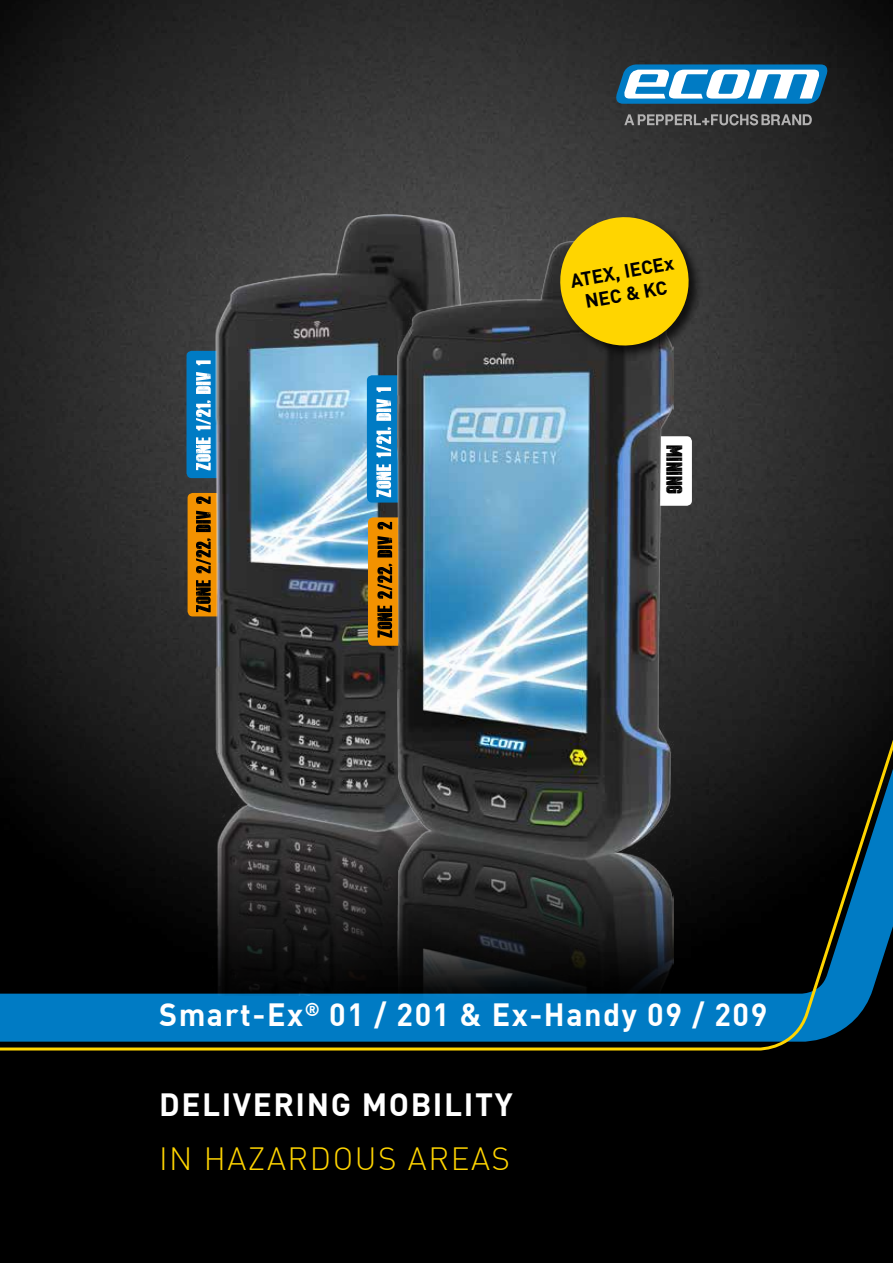
<style>
.page{position:relative;width:893px;height:1263px;background:#fff}
.page>*{position:absolute;margin:0;border:0;box-sizing:border-box;transform-origin:0 0}
.t1{font:700 31.5px "DIN Offc";letter-spacing:.05em;color:#fff}
.t2{font:300 31.5px "DIN Offc";letter-spacing:.05em;color:#ffd500}
.t3{font:21px "Headlined";color:#000}
.t4{font:700 18.9px/22.8px "DIN Offc";color:#000;text-align:center}
</style>
<div class="page">
<img style="left:0;top:0;width:893px;height:1263px">
<svg style="left:616px;top:64px;width:211px;height:40px"></svg>
<svg style="left:624px;top:114px;width:188px;height:11px;background:#6a6969"></svg>
<svg style="left:0;top:592px;width:893px;height:458px;background:#102934"></svg>
<img style="left:144px;top:201px;width:380px;height:794px">
<div style="left:367px;top:375px;width:40px;height:128px;background:#007bc4;border-radius:5px"></div>
<div style="left:368px;top:517px;width:40px;height:129px;background:#f39200;border-radius:5px"></div>
<div style="left:652px;top:436px;width:40px;height:70px;background:#fff;border-radius:5px"></div>
<svg style="left:196px;top:496px;width:15px;height:116px;background:#704300"></svg>
<svg style="left:196px;top:360px;width:15px;height:110px"></svg>
<svg style="left:377px;top:522px;width:15px;height:116px"></svg>
<svg style="left:376px;top:387px;width:15px;height:110px"></svg>
<img style="left:398px;top:240px;width:276px;height:787px">
<div style="left:558px;top:215px;width:145px;height:145px;background:#000;opacity:.75"></div>
<svg style="left:555px;top:212px;width:139px;height:139px;background:#ba9e10"></svg>
<p class="t4" style="left:569px;top:269px;width:106px;rotate:-10deg">ATEX, IECEx<br>NEC &amp; KC</p>
<p class="t3" style="left:687px;top:445px;width:50px;rotate:90deg">Mining</p>
<p class="t1" style="left:159px;top:994px;width:610px">Smart-Ex<sup>®</sup> 01 / 201 &amp; Ex-Handy 09 / 209</p>
<p class="t1" style="left:159px;top:1084px;width:355px">DELIVERING MOBILITY</p>
<p class="t2" style="left:159px;top:1139px;width:353px">IN HAZARDOUS AREAS</p>
</div>
